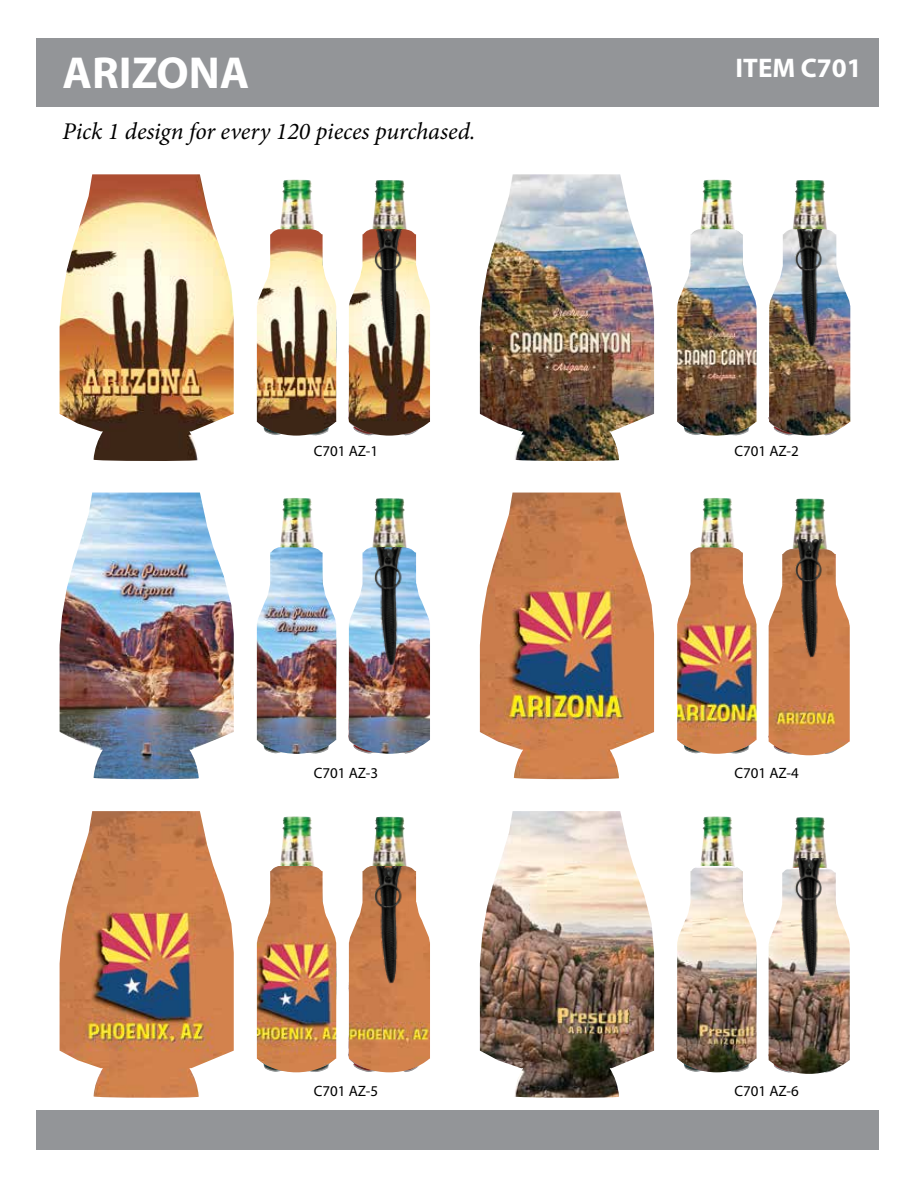
<style>
.page{position:relative;width:918px;height:1188px;background:#fff}
.page>*{position:absolute;margin:0;border:0;box-sizing:border-box;transform-origin:0 0}
.t1{font:700 45px "Myriad Pro";color:#fff}
.t2{font:700 27px "Myriad Pro";color:#fff}
.t3{font:italic 24px "Minion Pro";letter-spacing:-.005em;color:#000}
.t4{font:15px "Myriad Pro";color:#000}
</style>
<div class="page">
<div style="left:36px;top:39px;width:843px;height:68px;background:#939598"></div>
<div style="left:36px;top:1110px;width:843px;height:40px;background:#939598"></div>
<img style="left:280px;top:180px;width:11px;height:49px">
<img style="left:280px;top:498px;width:11px;height:49px">
<img style="left:280px;top:816px;width:11px;height:50px">
<img style="left:372px;top:180px;width:12px;height:49px">
<img style="left:372px;top:498px;width:12px;height:49px">
<img style="left:372px;top:817px;width:12px;height:48px">
<svg style="left:348px;top:865px;width:59px;height:208px"></svg>
<img style="left:60px;top:174px;width:174px;height:287px">
<img style="left:60px;top:493px;width:174px;height:287px">
<img style="left:60px;top:811px;width:174px;height:287px">
<img style="left:257px;top:229px;width:79px;height:207px">
<img style="left:257px;top:547px;width:79px;height:207px">
<img style="left:257px;top:866px;width:79px;height:206px">
<img style="left:349px;top:231px;width:81px;height:205px">
<img style="left:349px;top:550px;width:81px;height:204px">
<img style="left:349px;top:866px;width:81px;height:206px">
<img style="left:366px;top:229px;width:49px;height:118px">
<img style="left:366px;top:547px;width:49px;height:118px">
<img style="left:366px;top:866px;width:49px;height:118px">
<img style="left:700px;top:180px;width:12px;height:49px">
<img style="left:700px;top:498px;width:12px;height:49px">
<img style="left:700px;top:816px;width:12px;height:50px">
<img style="left:792px;top:180px;width:12px;height:49px">
<img style="left:793px;top:499px;width:11px;height:41px">
<img style="left:793px;top:817px;width:11px;height:42px">
<img style="left:480px;top:174px;width:174px;height:287px">
<img style="left:480px;top:493px;width:174px;height:287px">
<img style="left:480px;top:811px;width:174px;height:287px">
<img style="left:677px;top:229px;width:80px;height:207px">
<img style="left:677px;top:547px;width:80px;height:207px">
<img style="left:677px;top:866px;width:80px;height:206px">
<img style="left:769px;top:231px;width:81px;height:205px">
<img style="left:769px;top:550px;width:81px;height:205px">
<img style="left:769px;top:869px;width:81px;height:205px">
<img style="left:787px;top:229px;width:48px;height:118px">
<img style="left:787px;top:540px;width:48px;height:118px">
<img style="left:787px;top:859px;width:48px;height:118px">
<h1 class="t1" style="left:63px;top:43px;width:188px">ARIZONA</h1>
<h2 class="t2" style="left:736px;top:51px;width:128px">ITEM C701</h2>
<h3 class="t3" style="left:63px;top:115px;width:414px">Pick 1 design for every 120 pieces purchased.</h3>
<p class="t4" style="left:314px;top:442px;width:66px">C701 AZ-1</p>
<p class="t4" style="left:734px;top:442px;width:66px">C701 AZ-2</p>
<p class="t4" style="left:314px;top:763px;width:66px">C701 AZ-3</p>
<p class="t4" style="left:734px;top:763px;width:66px">C701 AZ-4</p>
<p class="t4" style="left:314px;top:1082px;width:66px">C701 AZ-5</p>
<p class="t4" style="left:734px;top:1082px;width:66px">C701 AZ-6</p>
</div>
